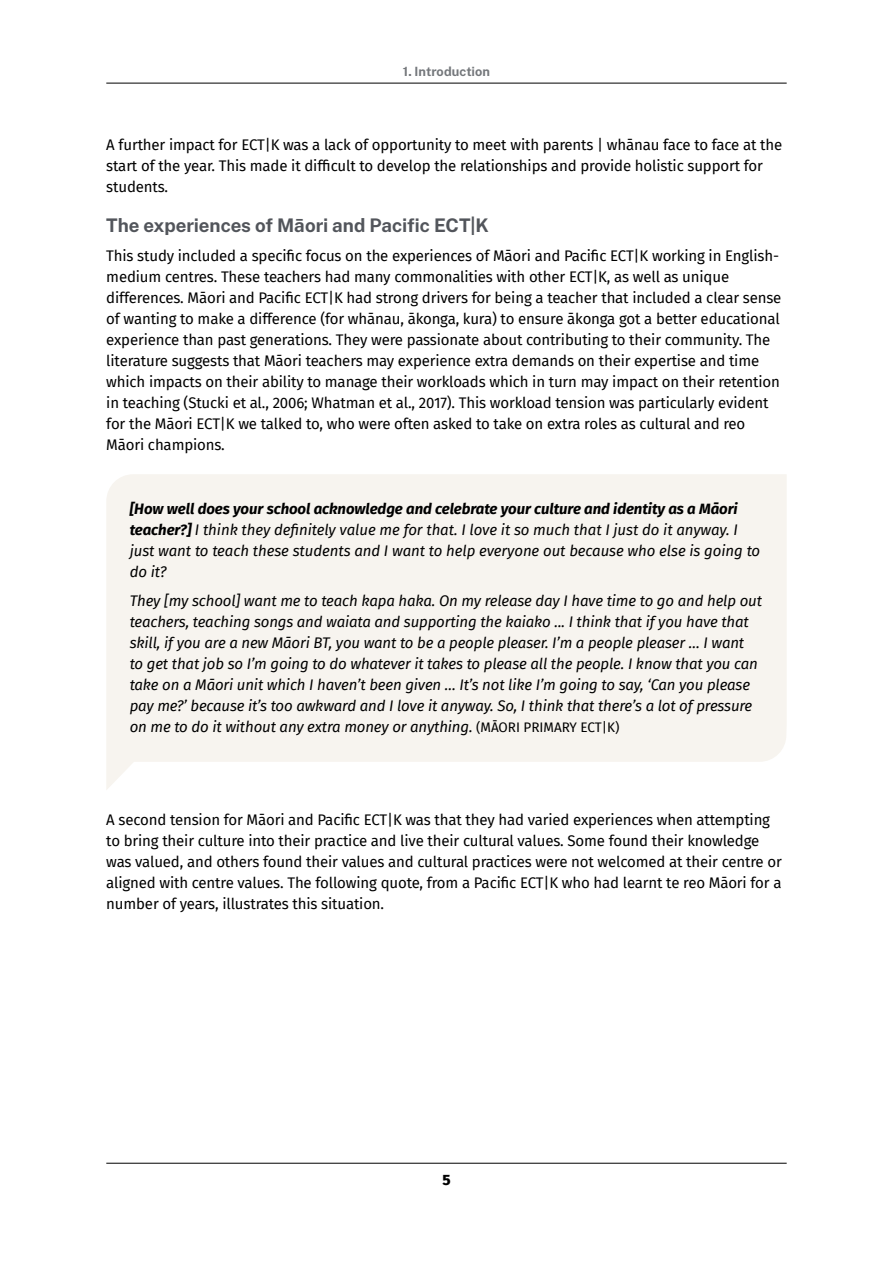
<style>
.page{position:relative;width:893px;height:1263px;background:#fff}
.page>*{position:absolute;margin:0;border:0;box-sizing:border-box;transform-origin:0 0}
.t1{font:100 18.75px "Public Sans";letter-spacing:-.005em;color:#52555b}
.t2{font:15px/21px "Fira Sans";letter-spacing:-.01em;color:#000}
.t3{font:italic 15px/21px "Fira Sans";letter-spacing:-.01em;color:#000}
.t4{font:800 15px "Fira Sans";color:#000}
.t5{font:100 12.75px "Public Sans";letter-spacing:.01em;color:#74777b}
.s1{font-weight:700}
.s2{font-style:normal;font-size:13.5px}
</style>
<div class="page">
<hr style="left:106px;top:83px;width:681px;height:1px;background:#000">
<hr style="left:106px;top:1163px;width:681px;height:1px;background:#000">
<svg style="left:106px;top:474px;width:681px;height:316px;fill:#f7f4ef"></svg>
<p class="t5" style="left:403px;top:62px;width:89px">1. Introduction</p>
<p class="t2" style="left:106px;top:134px;width:677px">A further impact for ECT|K was a lack of opportunity to meet with parents | whānau face to face at the start of the year. This made it difficult to develop the relationships and provide holistic support for students.</p>
<p class="t1" style="left:106px;top:211px;width:384px">The experiences of Māori and Pacific ECT|K</p>
<p class="t2" style="left:106px;top:245px;width:677px">This study included a specific focus on the experiences of Māori and Pacific ECT|K working in English&shy;medium centres. These teachers had many commonalities with other ECT|K, as well as unique differences. Māori and Pacific ECT|K had strong drivers for being a teacher that included a clear sense of wanting to make a difference (for whānau, ākonga, kura) to ensure ākonga got a better educational experience than past generations. They were passionate about contributing to their community. The literature suggests that Māori teachers may experience extra demands on their expertise and time which impacts on their ability to manage their workloads which in turn may impact on their retention in teaching (Stucki et al., 2006; Whatman et al., 2017). This workload tension was particularly evident for the Māori ECT|K we talked to, who were often asked to take on extra roles as cultural and reo Māori champions.</p>
<p class="t3" style="left:130px;top:498px;width:632px"><span class="s1">[How well does your school acknowledge and celebrate your culture and identity as a Māori teacher?]</span> I think they definitely value me for that. I love it so much that I just do it anyway. I just want to teach these students and I want to help everyone out because who else is going to do it?</p>
<p class="t3" style="left:130px;top:590px;width:634px">They [my school] want me to teach kapa haka. On my release day I have time to go and help out teachers, teaching songs and waiata and supporting the kaiako ... I think that if you have that skill, if you are a new Māori BT, you want to be a people pleaser. I’m a people pleaser … I want<br>to get that job so I’m going to do whatever it takes to please all the people. I know that you can take on a Māori unit which I haven’t been given … It’s not like I’m going to say, ‘Can you please pay me?’ because it’s too awkward and I love it anyway. So, I think that there’s a lot of pressure on me to do it without any extra money or anything. <span class="s2">(MĀORI PRIMARY ECT|K)</span></p>
<p class="t2" style="left:106px;top:809px;width:677px">A second tension for Māori and Pacific ECT|K was that they had varied experiences when attempting to bring their culture into their practice and live their cultural values. Some found their knowledge was valued, and others found their values and cultural practices were not welcomed at their centre or aligned with centre values. The following quote, from a Pacific ECT|K who had learnt te reo Māori for a number of years, illustrates this situation.</p>
<p class="t4" style="left:442px;top:1167px;width:10px">5</p>
</div>
